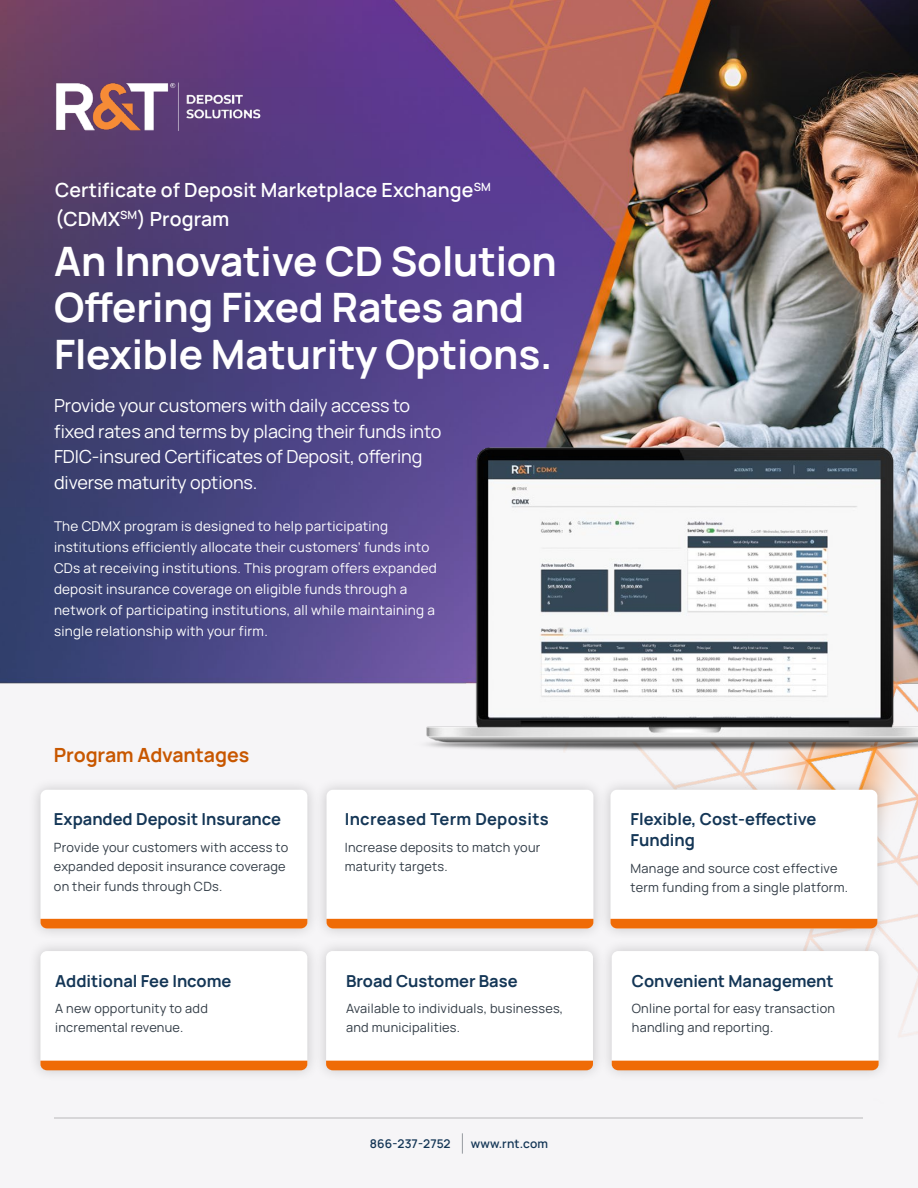
<style>
.page{position:relative;width:918px;height:1188px;background:#fff}
.page>*{position:absolute;margin:0;border:0;box-sizing:border-box;transform-origin:0 0}
.t1{font:700 40.5px/46.5px "Manrope";letter-spacing:-.005em;color:#fff}
.Document_Title{font:600 19.5px "Manrope";letter-spacing:.005em;color:#fff}
.Section_Title{font:700 19.5px "Manrope";letter-spacing:-.005em;color:#c85700}
.P_-_About_Statement{font:18px/25.5px "Manrope";letter-spacing:-.005em;color:#fff}
.Subhead{font:700 16.5px/21px "Manrope";color:#143656}
.Subhead-2{font:700 16.5px "Manrope";letter-spacing:.02em;color:#143656}
.t2{font:13.5px/21px "Manrope";letter-spacing:.02em;color:#fff}
.P_-_SML{font:12.75px/19.5px "Manrope";letter-spacing:.02em;color:#313b45}
.t3{font:600 12px "Manrope";letter-spacing:.01em;color:#143656}
</style>
<div class="page">
<svg style="left:462px;top:1133px;width:1px;height:21px"></svg>
<hr style="left:55px;top:1118px;width:808px;height:1px;background:#595959">
<img style="left:0;top:0;width:918px;height:1104px">
<div style="left:28px;top:777px;width:292px;height:164px;background:#edecee"></div>
<div style="left:40px;top:790px;width:267px;height:139px;background:#fff;border-radius:6px"></div>
<div style="left:40px;top:919px;width:267px;height:9px;background:#ef6b06"></div>
<div style="left:314px;top:777px;width:292px;height:164px;background:#edecee"></div>
<div style="left:327px;top:790px;width:266px;height:139px;background:#fff;border-radius:6px"></div>
<div style="left:327px;top:919px;width:266px;height:9px;background:#ef6b06"></div>
<div style="left:598px;top:777px;width:292px;height:164px;background:#000;opacity:.19"></div>
<div style="left:611px;top:790px;width:266px;height:139px;background:#fff;border-radius:6px"></div>
<div style="left:610px;top:919px;width:267px;height:9px;background:#ef6b06"></div>
<div style="left:28px;top:939px;width:292px;height:143px;background:#000;opacity:.19"></div>
<div style="left:40px;top:951px;width:267px;height:119px;background:#fff;border-radius:6px"></div>
<div style="left:40px;top:1061px;width:267px;height:9px;background:#ef6b06"></div>
<div style="left:314px;top:939px;width:292px;height:143px;background:#000;opacity:.19"></div>
<div style="left:326px;top:951px;width:267px;height:119px;background:#fff;border-radius:6px"></div>
<div style="left:326px;top:1061px;width:267px;height:9px;background:#ef6b06"></div>
<div style="left:599px;top:939px;width:292px;height:143px;background:#000;opacity:.19"></div>
<div style="left:612px;top:951px;width:267px;height:119px;background:#fff;border-radius:6px"></div>
<div style="left:612px;top:1061px;width:267px;height:9px;background:#ef6b06"></div>
<img style="left:54px;top:69px;width:207px;height:74px">
<img style="left:414px;top:443px;width:504px;height:309px">
<h1 class="Document_Title" style="left:55px;top:174px;width:437px">Certificate of Deposit Marketplace Exchange<sup>SM</sup></h1>
<h1 class="Document_Title" style="left:55px;top:203px;width:176px">(CDMX<sup>SM</sup>) Program</h1>
<h1 class="t1" style="left:54px;top:234px;width:504px">An Innovative CD Solution<br>Offering Fixed Rates and<br>Flexible Maturity Options.</h1>
<p class="P_-_About_Statement" style="left:54px;top:392px;width:389px">Provide your customers with daily access to fixed rates and terms by placing their funds into FDIC-insured Certificates of Deposit, offering diverse maturity options.</p>
<p class="t2" style="left:54px;top:515px;width:384px">The CDMX program is designed to help participating institutions efficiently allocate their customers’ funds into CDs at receiving institutions. This program offers expanded deposit insurance coverage on eligible funds through a network of participating institutions, all while maintaining a single relationship with your firm.</p>
<h2 class="Section_Title" style="left:54px;top:738px;width:197px">Program Advantages</h2>
<h2 class="Subhead" style="left:54px;top:807px;width:229px">Expanded Deposit Insurance</h2>
<p class="P_-_SML" style="left:54px;top:836px;width:236px">Provide your customers with access to expanded deposit insurance coverage on their funds through CDs.</p>
<h2 class="Subhead" style="left:55px;top:969px;width:178px">Additional Fee Income</h2>
<p class="P_-_SML" style="left:55px;top:998px;width:154px">A new opportunity to add incremental revenue.</p>
<h2 class="Subhead-2" style="left:345px;top:806px;width:205px">Increased Term Deposits</h2>
<p class="P_-_SML" style="left:345px;top:836px;width:197px">Increase deposits to match your maturity targets.</p>
<h2 class="Subhead" style="left:346px;top:969px;width:173px">Broad Customer Base</h2>
<p class="P_-_SML" style="left:346px;top:998px;width:219px">Available to individuals, businesses, and municipalities.</p>
<p class="t3" style="left:370px;top:1134px;width:82px">866-237-2752</p>
<p class="t3" style="left:471px;top:1134px;width:79px">www.rnt.com</p>
<h2 class="Subhead" style="left:631px;top:807px;width:187px">Flexible, Cost-effective<br>Funding</h2>
<p class="P_-_SML" style="left:631px;top:857px;width:219px">Manage and source cost effective term funding from a single platform.</p>
<h2 class="Subhead" style="left:632px;top:969px;width:203px">Convenient Management</h2>
<p class="P_-_SML" style="left:632px;top:998px;width:205px">Online portal for easy transaction handling and reporting.</p>
</div>
